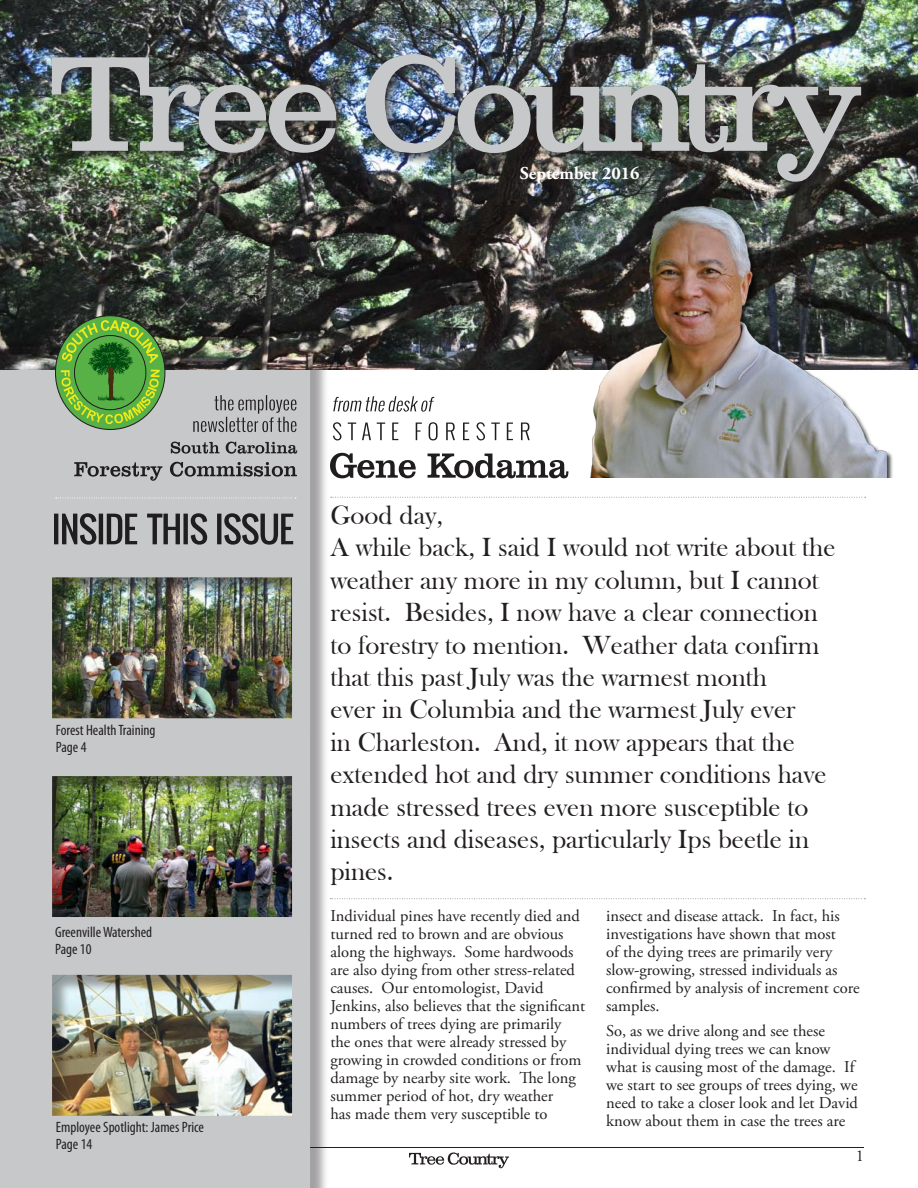
<style>
.page{position:relative;width:918px;height:1188px;background:#fff}
.page>*{position:absolute;margin:0;border:0;box-sizing:border-box;transform-origin:0 0}
.intro_copy{font:27px/32.4px "Bask Old Face";color:#231f20}
.title_date{font:700 18px "Adobe Garamond Pro";color:#fff}
.body{font:16.5px/18px "Adobe Garamond Pro";color:#231f20}
.t1{font:condensed 15px/16.5px "Myriad Pro";color:#231f20}
</style>
<div class="page">
<svg style="left:409px;top:1152px;width:100px;height:16px"></svg>
<hr style="left:54px;top:1147px;width:810px;height:1px;background:#231f20">
<div style="left:1px;top:300px;width:328px;height:888px;background:#231f20;opacity:.42"></div>
<img style="left:0;top:369px;width:310px;height:819px">
<img style="left:0;top:0;width:918px;height:369px">
<svg style="left:56px;top:498px;width:240px;height:1px"></svg>
<svg style="left:330px;top:898px;width:535px;height:1px"></svg>
<svg style="left:331px;top:497px;width:535px;height:1px"></svg>
<svg style="left:330px;top:453px;width:238px;height:25px"></svg>
<svg style="left:333px;top:422px;width:197px;height:18px"></svg>
<svg style="left:333px;top:396px;width:101px;height:16px"></svg>
<svg style="left:217px;top:513px;width:76px;height:32px;background:#787779"></svg>
<svg style="left:147px;top:513px;width:60px;height:32px;background:#7b7a7c"></svg>
<svg style="left:54px;top:513px;width:83px;height:32px;background:#727172"></svg>
<svg style="left:74px;top:462px;width:223px;height:19px;background:#98989a"></svg>
<svg style="left:171px;top:442px;width:126px;height:12px;background:#8b8a8c"></svg>
<svg style="left:193px;top:395px;width:103px;height:37px;background:#a6a7a8"></svg>
<div style="left:49px;top:51px;width:825px;height:143px;background:#231f20;opacity:.75"></div>
<img style="left:52px;top:57px;width:284px;height:96px">
<img style="left:366px;top:54px;width:495px;height:128px">
<img style="left:588px;top:205px;width:312px;height:273px">
<svg style="left:55px;top:316px;width:110px;height:113px"></svg>
<svg style="left:61px;top:320px;width:99px;height:104px;background:#63a23f"></svg>
<p class="title_date" style="left:520px;top:163px;width:121px">September 2016</p>
<p class="t1" style="left:56px;top:722px;width:101px">Forest Health Training<br>Page 4</p>
<p class="t1" style="left:55px;top:924px;width:99px">Greenville Watershed<br>Page 10</p>
<p class="t1" style="left:56px;top:1119px;width:150px">Employee Spotlight: James Price<br>Page 14</p>
<p class="intro_copy" style="left:330px;top:499px;width:114px">Good day,</p>
<p class="intro_copy" style="left:330px;top:532px;width:507px">A while back, I said I would not write about the weather any more in my column, but I cannot resist. Besides, I now have a clear connection to forestry to mention. Weather data confirm that this past July was the warmest month<br>ever in Columbia and the warmest July ever<br>in Charleston. And, it now appears that the extended hot and dry summer conditions have made stressed trees even more susceptible to insects and diseases, particularly Ips beetle in pines.</p>
<p class="body" style="left:330px;top:908px;width:256px">Individual pines have recently died and turned red to brown and are obvious along the highways. Some hardwoods are also dying from other stress-related causes. Our entomologist, David Jenkins, also believes that the significant numbers of trees dying are primarily the ones that were already stressed by growing in crowded conditions or from damage by nearby site work. The long summer period of hot, dry weather<br>has made them very susceptible to</p>
<p class="body" style="left:606px;top:908px;width:255px">insect and disease attack. In fact, his investigations have shown that most<br>of the dying trees are primarily very slow-growing, stressed individuals as confirmed by analysis of increment core samples.</p>
<p class="body" style="left:606px;top:1022px;width:253px">So, as we drive along and see these individual dying trees we can know what is causing most of the damage. If we start to see groups of trees dying, we need to take a closer look and let David know about them in case the trees are</p>
<p class="body" style="left:856px;top:1148px;width:10px">1</p>
</div>
